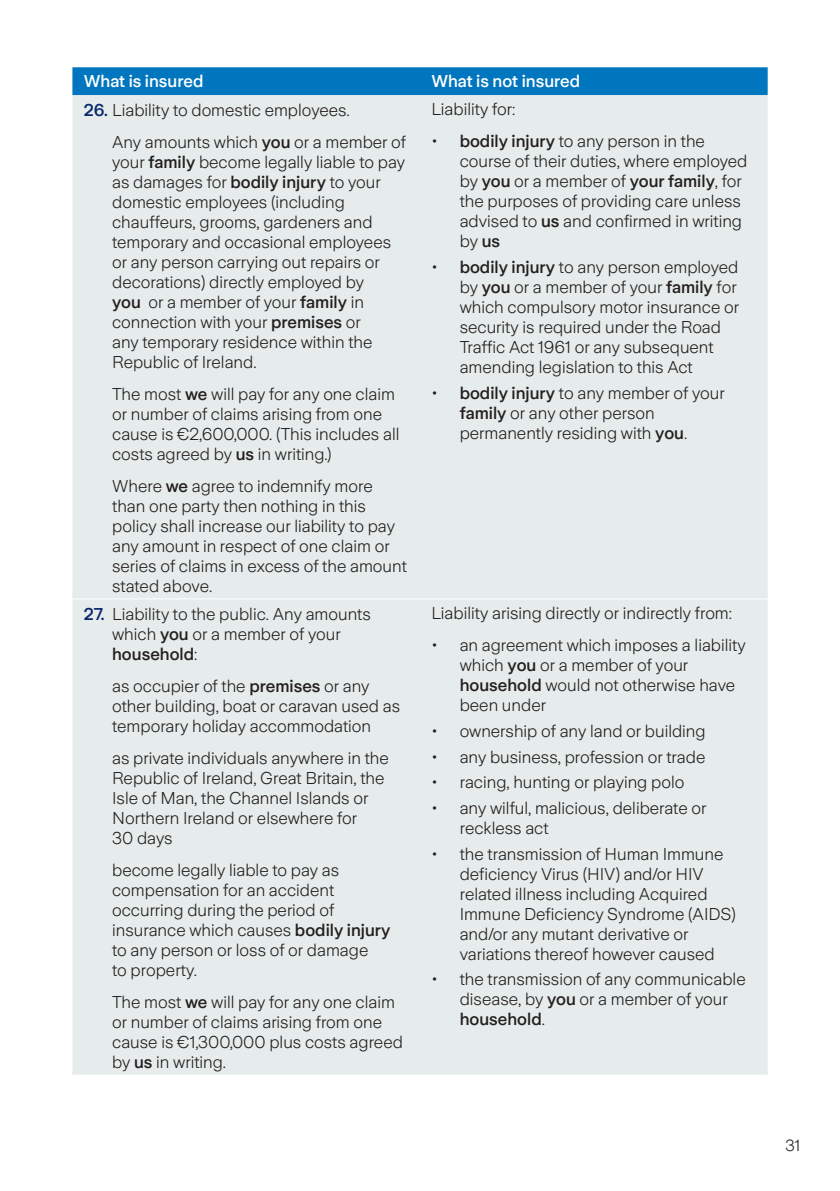
<style>
.page{position:relative;width:840px;height:1191px;background:#fff}
.page>*{position:absolute;margin:0;border:0;box-sizing:border-box;transform-origin:0 0}
.t1{font:300 17px/20px "Zurich Sans";color:#231f20}
.t2{font:500 17px "Zurich Sans";color:#fff}
.t3{font:300 16px "Zurich Sans";color:#231f20}
.s1{font-weight:500;color:#09286d}
.s2{font-weight:500}
</style>
<div class="page">
<div style="left:72px;top:67px;width:695px;height:28px;background:#0076be"></div>
<div style="left:72px;top:95px;width:695px;height:979px;background:#e6eceb"></div>
<hr style="left:72px;top:598px;width:348px;height:1px;background:#fff">
<hr style="left:420px;top:598px;width:347px;height:1px;background:#fff">
<p class="t2" style="left:84px;top:72px;width:121px">What is insured</p>
<p class="t2" style="left:431px;top:72px;width:150px">What is not insured</p>
<p class="t1" style="left:112px;top:94px;width:295px;line-height:32px;text-indent:-28px"><span class="s1">26.</span> Liability to domestic employees.<br>Any amounts which <span class="s2">you</span> or a member of</p>
<p class="t1" style="left:112px;top:152px;width:294px">your <span class="s2">family</span> become legally liable to pay as damages for <span class="s2">bodily injury</span> to your domestic employees (including chauffeurs, grooms, gardeners and temporary and occasional employees or any person carrying out repairs or decorations) directly employed by<br><span class="s2">you</span> or a member of your <span class="s2">family</span> in connection with your <span class="s2">premises</span> or<br>any temporary residence within the Republic of Ireland.</p>
<p class="t1" style="left:112px;top:384px;width:288px">The most <span class="s2">we</span> will pay for any one claim or number of claims arising from one cause is €2,600,000. (This includes all costs agreed by <span class="s2">us</span> in writing.)</p>
<p class="t1" style="left:112px;top:476px;width:296px">Where <span class="s2">we</span> agree to indemnify more than one party then nothing in this policy shall increase our liability to pay any amount in respect of one claim or series of claims in excess of the amount stated above.</p>
<p class="t1" style="left:431px;top:100px;width:85px">Liability for:</p>
<p class="t1" style="left:459px;top:132px;width:289px;text-indent:-28px">• <span class="s2">bodily injury</span> to any person in the course of their duties, where employed by <span class="s2">you</span> or a member of <span class="s2">your family</span>, for the purposes of providing care unless advised to <span class="s2">us</span> and confirmed in writing by <span class="s2">us</span></p>
<p class="t1" style="left:459px;top:257px;width:281px;text-indent:-28px">• <span class="s2">bodily injury</span> to any person employed by <span class="s2">you</span> or a member of your <span class="s2">family</span> for which compulsory motor insurance or security is required under the Road Traffic Act 1961 or any subsequent amending legislation to this Act</p>
<p class="t1" style="left:459px;top:383px;width:266px;text-indent:-28px">• <span class="s2">bodily injury</span> to any member of your <span class="s2">family</span> or any other person permanently residing with <span class="s2">you</span>.</p>
<p class="t1" style="left:112px;top:604px;width:260px;text-indent:-28px"><span class="s1">27.</span> Liability to the public. Any amounts which <span class="s2">you</span> or a member of your <span class="s2">household</span>:</p>
<p class="t1" style="left:112px;top:676px;width:289px">as occupier of the <span class="s2">premises</span> or any other building, boat or caravan used as temporary holiday accommodation</p>
<p class="t1" style="left:112px;top:748px;width:278px">as private individuals anywhere in the<br>Republic of Ireland, Great Britain, the<br>Isle of Man, the Channel Islands or<br>Northern Ireland or elsewhere for<br>30 days</p>
<p class="t1" style="left:112px;top:860px;width:280px">become legally liable to pay as compensation for an accident occurring during the period of insurance which causes <span class="s2">bodily injury </span>to any person or loss of or damage<br>to property.</p>
<p class="t1" style="left:112px;top:992px;width:292px">The most <span class="s2">we</span> will pay for any one claim or number of claims arising from one cause is €1,300,000 plus costs agreed by <span class="s2">us</span> in writing.</p>
<p class="t1" style="left:431px;top:604px;width:302px">Liability arising directly or indirectly from:</p>
<p class="t1" style="left:459px;top:636px;width:287px;text-indent:-28px">• an agreement which imposes a liability which <span class="s2">you</span> or a member of your <span class="s2">household</span> would not otherwise have been under</p>
<p class="t1" style="left:431px;top:721px;width:276px">• ownership of any land or building</p>
<p class="t1" style="left:431px;top:747px;width:275px">• any business, profession or trade</p>
<p class="t1" style="left:431px;top:773px;width:254px">• racing, hunting or playing polo</p>
<p class="t1" style="left:459px;top:798px;width:248px;text-indent:-28px">• any wilful, malicious, deliberate or reckless act</p>
<p class="t1" style="left:459px;top:844px;width:277px;text-indent:-28px">• the transmission of Human Immune deficiency Virus (HIV) and/or HIV related illness including Acquired Immune Deficiency Syndrome (AIDS) and/or any mutant derivative or variations thereof however caused</p>
<p class="t1" style="left:459px;top:969px;width:287px;text-indent:-28px">• the transmission of any communicable disease, by <span class="s2">you</span> or a member of your <span class="s2">household</span>.</p>
<p class="t3" style="left:785px;top:1136px;width:16px">31</p>
</div>
